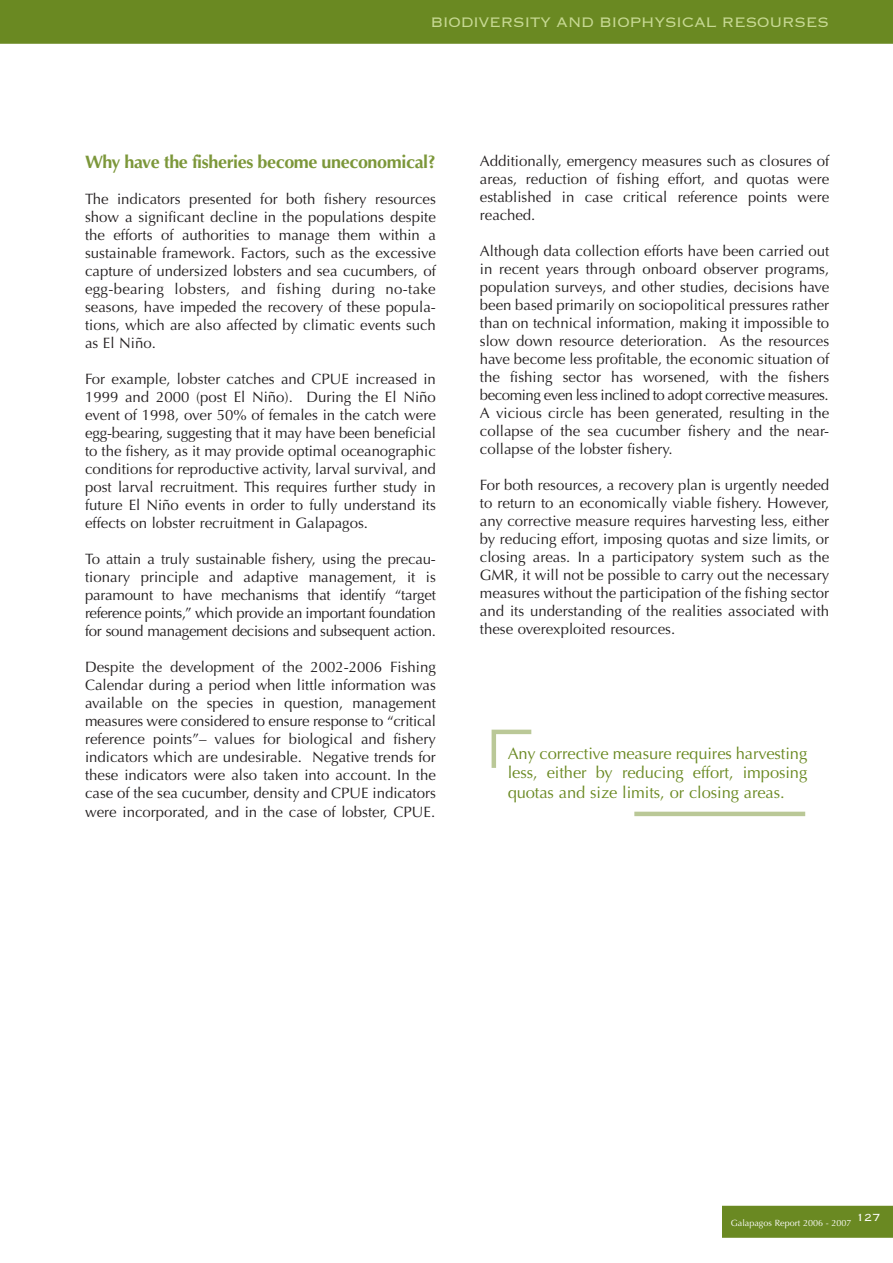
<style>
.page{position:relative;width:893px;height:1263px;background:#fff}
.page>*{position:absolute;margin:0;border:0;box-sizing:border-box;transform-origin:0 0}
.t1{font:700 18px "Optima";letter-spacing:-.02em;color:#7c973a}
.t2{font:300 18px "Copperplate";letter-spacing:-.03em;color:#c7d993}
.t3{font:16.5px/19.5px "Optima";letter-spacing:-.005em;color:#6a8922;text-align:justify}
.t4{font:15px/18px "Optima";color:#231f20;text-align:justify}
.t5{font:9px "Optima";color:#fff}
</style>
<div class="page">
<div style="left:0;top:0;width:893px;height:44px;background:#6a8922"></div>
<div style="left:722px;top:1205px;width:171px;height:33px;background:#6a8922"></div>
<svg style="left:491px;top:729px;width:41px;height:39px"></svg>
<hr style="left:634px;top:812px;width:171px;height:4px;background:#bac897">
<p class="t2" style="left:430px;top:10px;width:400px">BIODIVERSITY AND BIOPHYSICAL RESOURSES</p>
<p class="t1" style="left:85px;top:152px;width:352px">Why have the fisheries become uneconomical?</p>
<p class="t4" style="left:85px;top:191px;width:352px">The indicators presented for both fishery resources show a significant decline in the populations despite the efforts of authorities to manage them within a sustainable framework. Factors, such as the excessive capture of undersized lobsters and sea cucumbers, of egg-bearing lobsters, and fishing during no-take seasons, have impeded the recovery of these popula&shy;tions, which are also affected by climatic events such as El Niño.</p>
<p class="t4" style="left:85px;top:371px;width:352px">For example, lobster catches and CPUE increased in 1999 and 2000 (post El Niño). During the El Niño event of 1998, over 50% of females in the catch were egg-bearing, suggesting that it may have been beneficial to the fishery, as it may provide optimal oceanographic conditions for reproductive activity, larval survival, and post larval recruitment. This requires further study in future El Niño events in order to fully understand its effects on lobster recruitment in Galapagos.</p>
<p class="t4" style="left:85px;top:551px;width:352px">To attain a truly sustainable fishery, using the precau&shy;tionary principle and adaptive management, it is paramount to have mechanisms that identify “target reference points,” which provide an important foundation for sound management decisions and subsequent action.</p>
<p class="t4" style="left:85px;top:659px;width:352px">Despite the development of the 2002-2006 Fishing Calendar during a period when little information was available on the species in question, management measures were considered to ensure response to “critical reference points”– values for biological and fishery indicators which are undesirable. Negative trends for these indicators were also taken into account. In the case of the sea cucumber, density and CPUE indicators were incorporated, and in the case of lobster, CPUE.</p>
<p class="t4" style="left:480px;top:152px;width:351px">Additionally, emergency measures such as closures of areas, reduction of fishing effort, and quotas were established in case critical reference points were reached.</p>
<p class="t4" style="left:480px;top:242px;width:351px">Although data collection efforts have been carried out in recent years through onboard observer programs, population surveys, and other studies, decisions have been based primarily on sociopolitical pressures rather than on technical information, making it impossible to slow down resource deterioration. As the resources have become less profitable, the economic situation of the fishing sector has worsened, with the fishers becoming even less inclined to adopt corrective measures.<br>A vicious circle has been generated, resulting in the collapse of the sea cucumber fishery and the near&shy;collapse of the lobster fishery.</p>
<p class="t4" style="left:480px;top:476px;width:351px">For both resources, a recovery plan is urgently needed to return to an economically viable fishery. However, any corrective measure requires harvesting less, either by reducing effort, imposing quotas and size limits, or closing areas. In a participatory system such as the GMR, it will not be possible to carry out the necessary measures without the participation of the fishing sector and its understanding of the realities associated with these overexploited resources.</p>
<p class="t3" style="left:508px;top:743px;width:301px">Any corrective measure requires harvesting less, either by reducing effort, imposing quotas and size limits, or closing areas.</p>
<p class="t5" style="left:731px;top:1217px;width:151px">Galapagos Report 2006 - 2007 <sup>127</sup></p>
</div>
